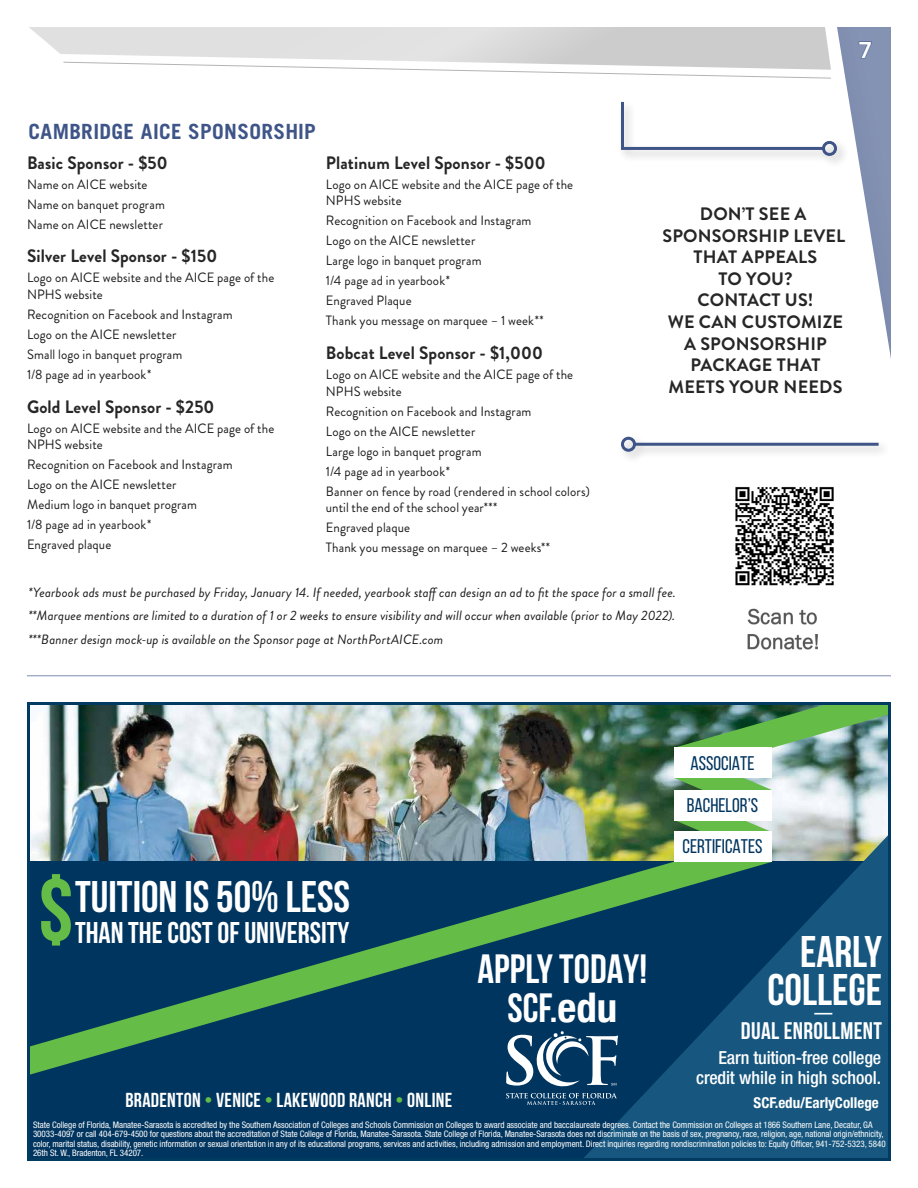
<style>
.page{position:relative;width:918px;height:1188px;background:#fff}
.page>*{position:absolute;margin:0;border:0;box-sizing:border-box;transform-origin:0 0}
.t1{font:700 44.25px/38.2px "Bebas Neue";color:#fff;text-align:right}
.t2{font:700 40.95px/38.5px "Bebas Neue";color:#fff;text-align:center}
.t3{font:700 30px "Bebas Neue";color:#fff}
.t4{font:700 24px "Bebas Neue";letter-spacing:.015em;color:#fff}
.t5{font:600 24px "Proxima Nova";color:#fff}
.t6{font:700 21px "Trade Gothic";letter-spacing:.015em;color:#3f5588}
.t7{font:700 20.25px "Bebas Neue";letter-spacing:.015em;color:#fff}
.t8{font:19.8px/41.8px "Bebas Neue";color:#00355f;text-align:center}
.t9{font:700 18px "Brandon Grotesque";letter-spacing:.01em;color:#262626;scale:.96 1}
.t10{font:700 18px/21.6px "Brandon Grotesque";letter-spacing:.01em;color:#262626;text-align:center}
.t11{font:500 condensed 18px/20.2px "Helvetica Neue";letter-spacing:-.01em;color:#fff;text-align:right}
.t12{font:700 18px "Bebas Neue";color:#fff}
.t13{font:700 condensed 15px "Helvetica Neue";color:#fff}
.t14{font:13.5px/20px "Brandon Grotesque";letter-spacing:.01em;color:#1a1a1a;scale:.96 1}
.t15{font:italic 13.5px/23.2px "Brandon Grotesque";letter-spacing:.005em;color:#1a1a1a;text-align:justify}
.t16{font:condensed 9px/9.4px "Helvetica Neue";letter-spacing:-.005em;color:#fff}
.s1{font-family:"Helvetica Neue";font-stretch:condensed}
.s2{color:#65bc46}
</style>
<div class="page">
<svg style="left:29px;top:27px;width:862px;height:332px"></svg>
<div style="left:822px;top:141px;width:15px;height:15px;border:3px solid #3f5588;border-radius:50%"></div>
<div style="left:618px;top:434px;width:273px;height:30px;background:#000;opacity:.24"></div>
<hr style="left:635px;top:443px;width:244px;height:3px;background:#3f5588">
<div style="left:621px;top:437px;width:15px;height:15px;border:3px solid #3f5588;border-radius:50%"></div>
<hr style="left:27px;top:675px;width:864px;height:1px;background:#8c99b7">
<img style="left:735px;top:486px;width:99px;height:164px">
<img style="left:31px;top:706px;width:643px;height:130px">
<div style="left:27px;top:862px;width:864px;height:299px;background:#00355f"></div>
<svg style="left:31px;top:836px;width:550px;height:239px"></svg>
<img style="left:674px;top:706px;width:213px;height:126px">
<div style="left:674px;top:790px;width:98px;height:30px;background:#fff"></div>
<svg style="left:506px;top:1093px;width:75px;height:12px"></svg>
<svg style="left:506px;top:1031px;width:75px;height:56px"></svg>
<svg style="left:581px;top:832px;width:306px;height:325px;fill:#17577f"></svg>
<svg style="left:41px;top:874px;width:30px;height:72px"></svg>
<div style="left:27px;top:702px;width:864px;height:459px;border:3px solid #013b61"></div>
<h3 class="t5" style="left:859px;top:39px;width:14px">7</h3>
<h3 class="t6" style="left:28px;top:118px;width:289px">CAMBRIDGE AICE SPONSORSHIP</h3>
<h3 class="t9" style="left:27px;top:150px;width:148px">Basic Sponsor - $50</h3>
<p class="t14" style="left:27px;top:174px;width:145px">Name on AICE website<br>Name on banquet program<br>Name on AICE newsletter</p>
<h3 class="t9" style="left:27px;top:244px;width:200px">Silver Level Sponsor - $150</h3>
<p class="t14" style="left:27px;top:270px;width:259px;line-height:16.5px">Logo on AICE website and the AICE page of the<br>NPHS website</p>
<p class="t14" style="left:27px;top:304px;width:216px">Recognition on Facebook and Instagram<br>Logo on the AICE newsletter<br>Small logo in banquet program<br>1/8 page ad in yearbook*</p>
<h3 class="t9" style="left:27px;top:394px;width:197px">Gold Level Sponsor - $250</h3>
<p class="t14" style="left:27px;top:420px;width:259px;line-height:16.5px">Logo on AICE website and the AICE page of the<br>NPHS website</p>
<p class="t14" style="left:27px;top:455px;width:216px">Recognition on Facebook and Instagram<br>Logo on the AICE newsletter<br>Medium logo in banquet program<br>1/8 page ad in yearbook*<br>Engraved plaque</p>
<h3 class="t9" style="left:326px;top:150px;width:230px">Platinum Level Sponsor - $500</h3>
<p class="t14" style="left:326px;top:176px;width:259px;line-height:16.5px">Logo on AICE website and the AICE page of the<br>NPHS website</p>
<p class="t14" style="left:326px;top:211px;width:228px">Recognition on Facebook and Instagram<br>Logo on the AICE newsletter<br>Large logo in banquet program<br>1/4 page ad in yearbook*<br>Engraved Plaque<br>Thank you message on marquee – 1 week**</p>
<h3 class="t9" style="left:326px;top:340px;width:227px">Bobcat Level Sponsor - $1,000</h3>
<p class="t14" style="left:326px;top:366px;width:259px;line-height:16.5px">Logo on AICE website and the AICE page of the<br>NPHS website</p>
<p class="t14" style="left:326px;top:401px;width:277px">Recognition on Facebook and Instagram<br>Logo on the AICE newsletter<br>Large logo in banquet program<br>1/4 page ad in yearbook*<br>Banner on fence by road (rendered in school colors)</p>
<p class="t14" style="left:326px;top:498px;width:235px">until the end of the school year***<br>Engraved plaque<br>Thank you message on marquee – 2 weeks**</p>
<p class="t15" style="left:28px;top:581px;width:649px">*Yearbook ads must be purchased by Friday, January 14. If needed, yearbook staff can design an ad to fit the space for a small fee. **Marquee mentions are limited to a duration of 1 or 2 weeks to ensure visibility and will occur when available (prior to May 2022). ***Banner design mock-up is available on the Sponsor page at NorthPortAICE.com</p>
<h3 class="t10" style="left:663px;top:203px;width:184px">DON’T SEE A<br>SPONSORSHIP LEVEL<br>THAT APPEALS<br>TO YOU?<br>CONTACT US!<br>WE CAN CUSTOMIZE<br>A SPONSORSHIP<br>PACKAGE THAT<br>MEETS YOUR NEEDS</h3>
<h3 class="t8" style="left:683px;top:742px;width:81px">ASSOCIATE<br>BACHELOR’S<br>CERTIFICATES</h3>
<h1 class="t1" style="left:75px;top:877px;width:277px">TUITION IS50% LESS</h1>
<h3 class="t3" style="left:75px;top:916px;width:276px">THAN THECOST OF UNIVERSITY</h3>
<h2 class="t2" style="left:478px;top:949px;width:171px">APPLY TODAY!<br>SCF.<span class="s1">edu</span></h2>
<h3 class="t7" style="left:125px;top:1089px;width:328px">BRADENTON <span class="s2">•</span> VENICE <span class="s2">•</span> LAKEWOOD RANCH <span class="s2">•</span> ONLINE</h3>
<h1 class="t1" style="left:768px;top:932px;width:116px">EARLY<br>COLLEGE</h1>
<h3 class="t4" style="left:741px;top:1017px;width:143px">DUAL ENROLLMENT</h3>
<h3 class="t12" style="left:815px;top:1004px;width:19px">—</h3>
<h3 class="t11" style="left:696px;top:1047px;width:186px">Earn tuition-free college credit while in high school.</h3>
<p class="t13" style="left:754px;top:1093px;width:127px">SCF.edu/EarlyCollege</p>
<p class="t16" style="left:33px;top:1120px;width:854px">State College of Florida, Manatee-Sarasota is accredited by the Southern Association of Colleges and Schools Commission on Colleges to award associate and baccalaureate degrees. Contact the Commission on Colleges at 1866 Southern Lane, Decatur, GA 30033-4097 or call 404-679-4500 for questions about the accreditation of State College of Florida, Manatee-Sarasota. State College of Florida, Manatee-Sarasota does not discriminate on the basis of sex, pregnancy, race, religion, age, national origin/ethnicity, color, marital status, disability, genetic information or sexual orientation in any of its educational programs, services and activities, including admission and employment. Direct inquiries regarding nondiscrimination policies to: Equity Officer, 941-752-5323, 5840<br>26th St. W., Bradenton, FL 34207.</p>
</div>
